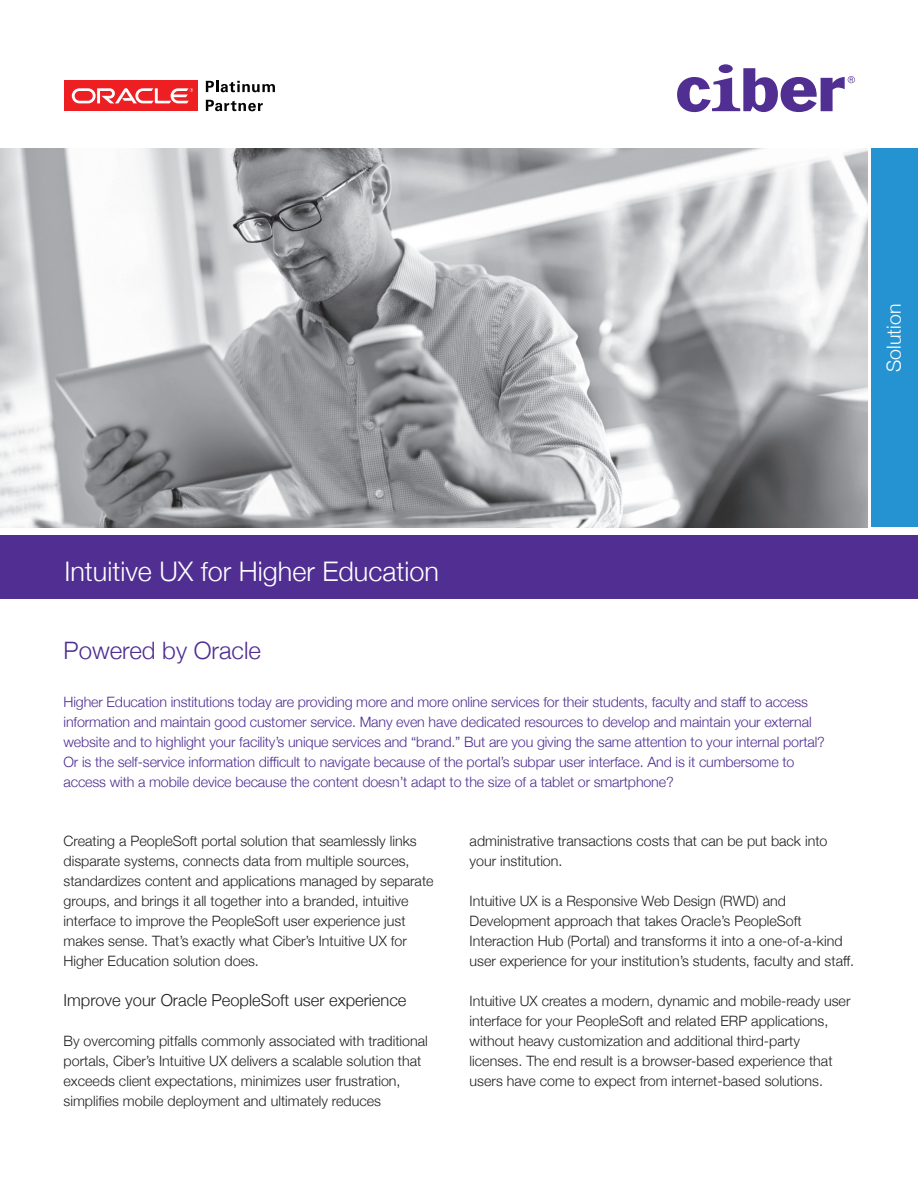
<style>
.page{position:relative;width:918px;height:1188px;background:#fff}
.page>*{position:absolute;margin:0;border:0;box-sizing:border-box;transform-origin:0 0}
.t1{font:300 27px "Helvetica Neue";color:#fff}
.t2{font:300 24px "Helvetica Neue";color:#502e92}
.t3{font:300 19.5px "Helvetica Neue";color:#fff}
.t4{font:300 16.5px "Helvetica Neue";color:#231f20}
.t5{font:300 14.25px/20px "Helvetica Neue";color:#231f20}
.t6{font:300 14.25px/20px "Helvetica Neue";letter-spacing:-.01em;color:#502e92}
</style>
<div class="page">
<div style="left:719px;top:64px;width:14px;height:9px;background:#502e92;border-radius:50%"></div>
<svg style="left:677px;top:68px;width:178px;height:44px"></svg>
<div style="left:64px;top:81px;width:134px;height:30px;background:#ee1f23"></div>
<svg style="left:72px;top:88px;width:121px;height:15px"></svg>
<svg style="left:206px;top:81px;width:69px;height:11px"></svg>
<svg style="left:206px;top:100px;width:57px;height:11px"></svg>
<img style="left:0;top:149px;width:867px;height:378px">
<div style="left:0;top:536px;width:918px;height:63px;background:#502e92"></div>
<div style="left:871px;top:149px;width:47px;height:378px;background:#2593d1"></div>
<h3 class="t3" style="left:878px;top:372px;width:69px;rotate:-90deg">Solution</h3>
<h1 class="t1" style="left:64px;top:549px;width:376px">Intuitive UX for Higher Education</h1>
<h2 class="t2" style="left:64px;top:631px;width:199px">Powered by Oracle</h2>
<p class="t6" style="left:64px;top:691px;width:763px">Higher Education institutions today are providing more and more online services for their students, faculty and staff to access information and maintain good customer service. Many even have dedicated resources to develop and maintain your external website and to highlight your facility’s unique services and “brand.” But are you giving the same attention to your internal portal?<br>Or is the self-service information difficult to navigate because of the portal’s subpar user interface. And is it cumbersome to access with a mobile device because the content doesn’t adapt to the size of a tablet or smartphone?</p>
<p class="t5" style="left:64px;top:831px;width:372px">Creating a PeopleSoft portal solution that seamlessly links disparate systems, connects data from multiple sources, standardizes content and applications managed by separate groups, and brings it all together into a branded, intuitive interface to improve the PeopleSoft user experience just makes sense. That’s exactly what Ciber’s Intuitive UX for Higher Education solution does.</p>
<p class="t4" style="left:64px;top:987px;width:344px">Improve your Oracle PeopleSoft user experience</p>
<p class="t5" style="left:64px;top:1030px;width:366px">By overcoming pitfalls commonly associated with traditional portals, Ciber’s Intuitive UX delivers a scalable solution that exceeds client expectations, minimizes user frustration, simplifies mobile deployment and ultimately reduces</p>
<p class="t5" style="left:470px;top:831px;width:359px">administrative transactions costs that can be put back into your institution.</p>
<p class="t5" style="left:470px;top:890px;width:386px">Intuitive UX is a Responsive Web Design (RWD) and Development approach that takes Oracle’s PeopleSoft Interaction Hub (Portal) and transforms it into a one-of-a-kind user experience for your institution’s students, faculty and staff.</p>
<p class="t5" style="left:470px;top:990px;width:382px">Intuitive UX creates a modern, dynamic and mobile-ready user interface for your PeopleSoft and related ERP applications, without heavy customization and additional third-party licenses. The end result is a browser-based experience that users have come to expect from internet-based solutions.</p>
</div>
